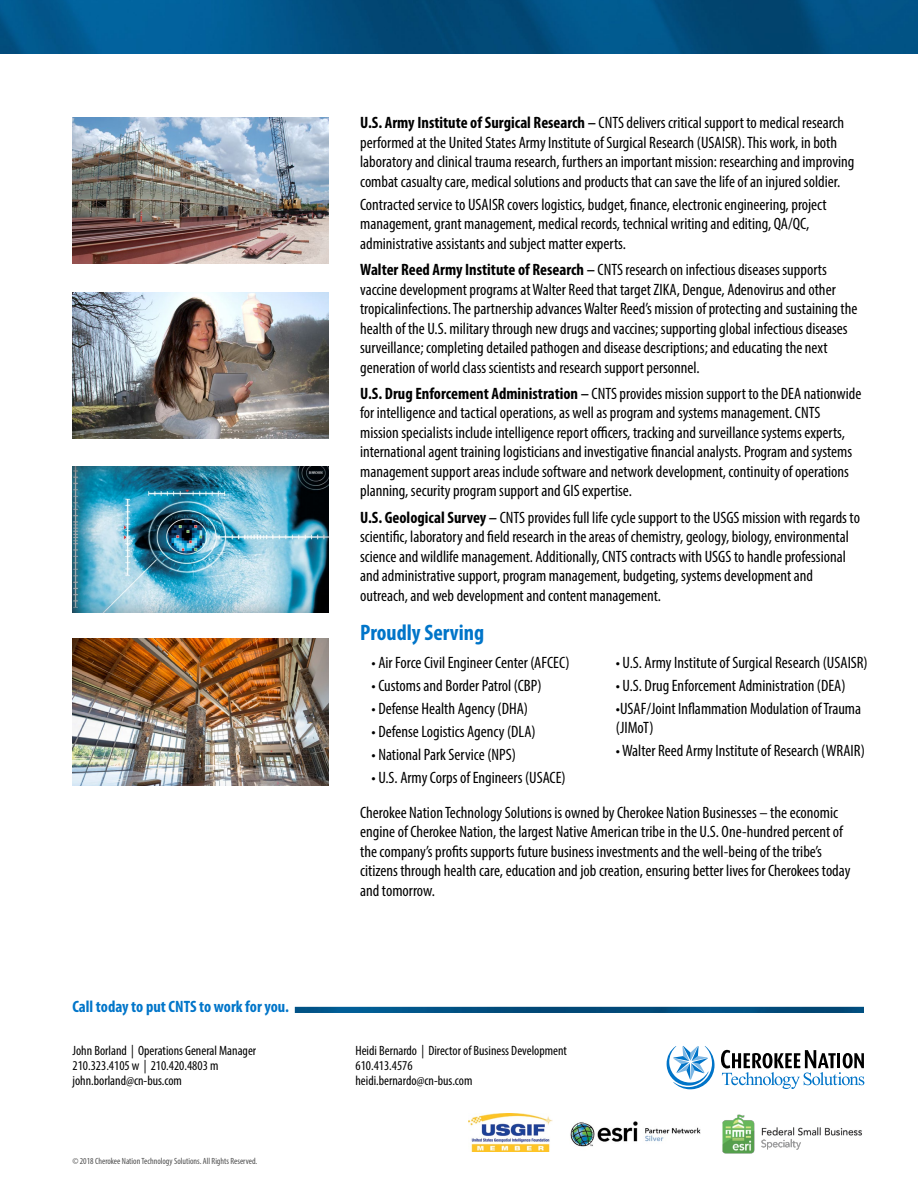
<style>
.page{position:relative;width:918px;height:1188px;background:#fff}
.page>*{position:absolute;margin:0;border:0;box-sizing:border-box;transform-origin:0 0}
.t1{font:700 condensed 22.5px "Myriad Pro";color:#0075c9}
.t2{font:condensed 16.5px/19.5px "Myriad Pro";color:#000}
.t3{font:700 condensed 16.5px "Myriad Pro";color:#0075c9}
.t4{font:condensed 13.5px/15px "Myriad Pro";color:#000}
.t5{font:condensed 9px "Myriad Pro";color:#000}
.s1{font-weight:700}
.s2{font-weight:600}
</style>
<div class="page">
<img style="left:0;top:0;width:918px;height:54px">
<img style="left:72px;top:467px;width:257px;height:146px">
<img style="left:72px;top:292px;width:257px;height:146px">
<img style="left:72px;top:639px;width:257px;height:146px">
<img style="left:72px;top:118px;width:257px;height:146px">
<img style="left:295px;top:1007px;width:569px;height:6px">
<svg style="left:667px;top:1046px;width:48px;height:43px"></svg>
<svg style="left:721px;top:1050px;width:143px;height:39px"></svg>
<img style="left:469px;top:1114px;width:83px;height:37px">
<img style="left:570px;top:1121px;width:131px;height:26px">
<img style="left:722px;top:1114px;width:140px;height:40px">
<p class="t2" style="left:360px;top:113px;width:496px"><span class="s1">U.S. Army Institute of Surgical Research</span> <span class="s2">–</span> CNTS delivers critical support to medical research performed at the United States Army Institute of Surgical Research (USAISR). This work, in both laboratory and clinical trauma research, furthers an important mission: researching and improving combat casualty care, medical solutions and products that can save the life of an injured soldier.</p>
<p class="t2" style="left:360px;top:195px;width:468px">Contracted service to USAISR covers logistics, budget, finance, electronic engineering, project management, grant management, medical records, technical writing and editing, QA/QC, administrative assistants and subject matter experts.</p>
<p class="t2" style="left:360px;top:260px;width:499px"><span class="s1">Walter Reed Army Institute of Research</span> <span class="s2">–</span> CNTS research on infectious diseases supports vaccine development programs at Walter Reed that target ZIKA, Dengue, Adenovirus and other tropicalinfections. The partnership advances Walter Reed’s mission of protecting and sustaining the health of the U.S. military through new drugs and vaccines; supporting global infectious diseases surveillance; completing detailed pathogen and disease descriptions; and educating the next generation of world class scientists and research support personnel.</p>
<p class="t2" style="left:360px;top:384px;width:503px"><span class="s1">U.S. Drug Enforcement Administration</span> <span class="s2">–</span> CNTS provides mission support to the DEA nationwide for intelligence and tactical operations, as well as program and systems management. CNTS mission specialists include intelligence report officers, tracking and surveillance systems experts, international agent training logisticians and investigative financial analysts. Program and systems management support areas include software and network development, continuity of operations planning, security program support and GIS expertise.</p>
<p class="t2" style="left:360px;top:507px;width:501px"><span class="s1">U.S. Geological Survey</span> <span class="s2">–</span> CNTS provides full life cycle support to the USGS mission with regards to scientific, laboratory and field research in the areas of chemistry, geology, biology, environmental science and wildlife management. Additionally, CNTS contracts with USGS to handle professional and administrative support, program management, budgeting, systems development and outreach, and web development and content management.</p>
<h1 class="t1" style="left:360px;top:619px;width:126px">Proudly Serving</h1>
<p class="t2" style="left:372px;top:652px;width:200px">• Air Force Civil Engineer Center (AFCEC)</p>
<p class="t2" style="left:372px;top:675px;width:171px">• Customs and Border Patrol (CBP)</p>
<p class="t2" style="left:372px;top:698px;width:158px">• Defense Health Agency (DHA)</p>
<p class="t2" style="left:372px;top:721px;width:166px">• Defense Logistics Agency (DLA)</p>
<p class="t2" style="left:372px;top:744px;width:146px">• National Park Service (NPS)</p>
<p class="t2" style="left:372px;top:767px;width:196px">• U.S. Army Corps of Engineers (USACE)</p>
<p class="t2" style="left:616px;top:652px;width:254px">• U.S. Army Institute of Surgical Research (USAISR)</p>
<p class="t2" style="left:616px;top:675px;width:231px">• U.S. Drug Enforcement Administration (DEA)</p>
<p class="t2" style="left:616px;top:698px;width:247px">•USAF/Joint Inflammation Modulation of Trauma (JIMoT)</p>
<p class="t2" style="left:616px;top:741px;width:251px">• Walter Reed Army Institute of Research (WRAIR)</p>
<p class="t3" style="left:72px;top:997px;width:218px">Call today to put CNTS to work for you.</p>
<p class="t2" style="left:360px;top:802px;width:492px">Cherokee Nation Technology Solutions is owned by Cherokee Nation Businesses – the economic engine of Cherokee Nation, the largest Native American tribe in the U.S. One-hundred percent of the company’s profits supports future business investments and the well-being of the tribe’s citizens through health care, education and job creation, ensuring better lives for Cherokees today and tomorrow.</p>
<p class="t4" style="left:73px;top:1043px;width:185px">John Borland | Operations General Manager<br>210.323.4105 w | 210.420.4803 m john.borland@cn-bus.com</p>
<p class="t4" style="left:356px;top:1043px;width:213px">Heidi Bernardo | Director of Business Development<br>610.413.4576<br>heidi.bernardo@cn-bus.com</p>
<p class="t5" style="left:72px;top:1156px;width:186px">© 2018 Cherokee Nation Technology Solutions. All Rights Reserved.</p>
</div>
